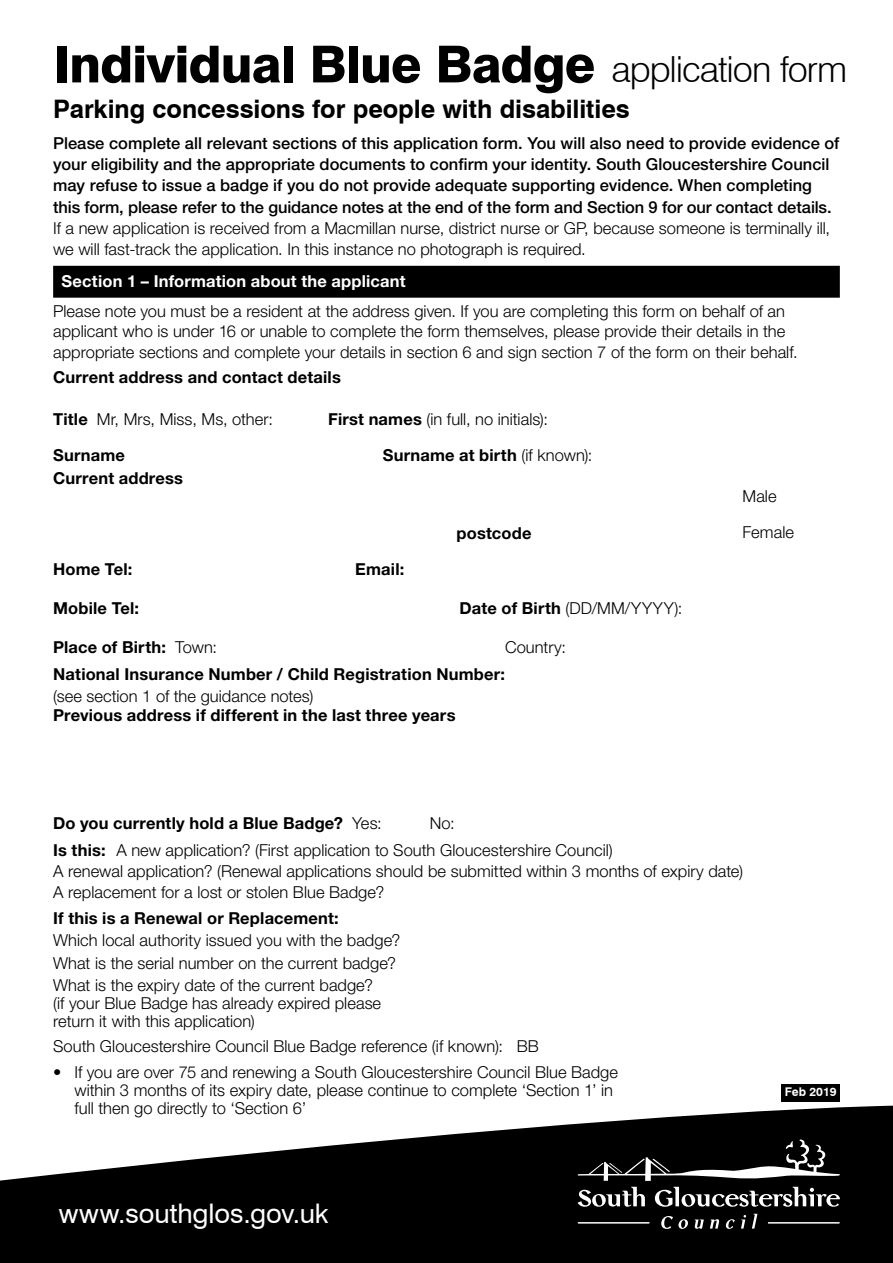
<style>
.page{position:relative;width:893px;height:1263px;background:#fff}
.page>*{position:absolute;margin:0;border:0;box-sizing:border-box;transform-origin:0 0}
.t1{font:800 51px "Swiss 721 BT";letter-spacing:-.02em;color:#000}
.t2{font:27px "Swiss 721 BT";letter-spacing:-.005em;color:#fff}
.t3{font:700 25.5px "Swiss 721 BT";letter-spacing:-.005em;color:#000}
.t4{font:300 16.5px/18px "Helvetica Neue";color:#000}
.t5{font:500 16.5px/21.3px "Helvetica Neue";color:#000}
.t6{font:700 16.5px "Helvetica Neue";letter-spacing:.01em;color:#000}
.t7{font:700 16.5px "Helvetica Neue";letter-spacing:.01em;color:#fff}
.t8{font:700 12px "Swiss 721 BT";color:#fff}
.s1{font-weight:300;font-size:36px}
.s2{font-weight:700}
.s3{font-weight:300}
</style>
<div class="page">
<div style="left:53px;top:266px;width:787px;height:32px;background:#000"></div>
<div style="left:782px;top:1084px;width:58px;height:17px;background:#000"></div>
<svg style="left:0;top:1105px;width:893px;height:158px;fill:#000"></svg>
<svg style="left:577px;top:1139px;width:263px;height:90px;background:#292929"></svg>
<h1 class="t1" style="left:53px;top:33px;width:795px">Individual Blue Badge <span class="s1">application form</span></h1>
<h3 class="t3" style="left:53px;top:94px;width:578px">Parking concessions for people with disabilities</h3>
<p class="t5" style="left:53px;top:132px;width:788px">Please complete all relevant sections of this application form. You will also need to provide evidence of your eligibility and the appropriate documents to confirm your identity. South Gloucestershire Council may refuse to issue a badge if you do not provide adequate supporting evidence. When completing this form, please refer to the guidance notes at the end of the form and Section 9 for our contact details.</p>
<p class="t4" style="left:53px;top:217px;width:778px;line-height:21.3px">If a new application is received from a Macmillan nurse, district nurse or GP, because someone is terminally ill, we will fast-track the application. In this instance no photograph is required.</p>
<p class="t7" style="left:62px;top:271px;width:345px">Section 1 – Information about the applicant</p>
<p class="t4" style="left:53px;top:301px;width:734px;line-height:19.5px">Please note you must be a resident at the address given. If you are completing this form on behalf of an applicant who is under 16 or unable to complete the form themselves, please provide their details in the</p>
<p class="t4" style="left:53px;top:342px;width:746px">appropriate sections and complete your details in section 6 and sign section 7 of the form on their behalf.</p>
<p class="t6" style="left:53px;top:367px;width:289px">Current address and contact details</p>
<p class="t4" style="left:53px;top:410px;width:221px"><span class="s2">Title</span> Mr, Mrs, Miss, Ms, other:</p>
<p class="t4" style="left:328px;top:410px;width:221px"><span class="s2">First names</span> (in full, no initials):</p>
<p class="t6" style="left:53px;top:445px;width:73px">Surname</p>
<p class="t6" style="left:383px;top:445px;width:211px">Surname at birth <span class="s3">(if known):</span></p>
<p class="t6" style="left:53px;top:467px;width:131px">Current address</p>
<p class="t6" style="left:457px;top:523px;width:76px">postcode</p>
<p class="t6" style="left:53px;top:559px;width:81px">Home Tel:</p>
<p class="t6" style="left:355px;top:559px;width:50px">Email:</p>
<p class="t6" style="left:53px;top:598px;width:87px">Mobile Tel:</p>
<p class="t4" style="left:460px;top:599px;width:224px"><span class="s2">Date of Birth</span> (DD/MM/YYYY):</p>
<p class="t6" style="left:53px;top:637px;width:165px">Place of Birth: <span class="s3">Town:</span></p>
<p class="t4" style="left:505px;top:638px;width:63px">Country:</p>
<p class="t6" style="left:53px;top:664px;width:453px">National Insurance Number / Child Registration Number:</p>
<p class="t4" style="left:53px;top:686px;width:262px">(see section 1 of the guidance notes)</p>
<p class="t6" style="left:53px;top:705px;width:404px">Previous address if different in the last three years</p>
<p class="t4" style="left:742px;top:477px;width:53px;line-height:36px">Male<br>Female</p>
<p class="t6" style="left:53px;top:813px;width:330px">Do you currently hold a Blue Badge? <span class="s3">Yes:</span></p>
<p class="t4" style="left:53px;top:809px;width:561px;line-height:27px;text-indent:377px">No:<br><span class="s2">Is this:</span> A new application? (First application to South Gloucestershire Council)</p>
<p class="t4" style="left:53px;top:860px;width:691px;line-height:21px">A renewal application? (Renewal applications should be submitted within 3 months of expiry date)<br>A replacement for a lost or stolen Blue Badge?</p>
<p class="t6" style="left:53px;top:907px;width:287px">If this is a Renewal or Replacement:</p>
<p class="t4" style="left:53px;top:928px;width:349px;line-height:22.5px">Which local authority issued you with the badge?<br>What is the serial number on the current badge?<br>What is the expiry date of the current badge?</p>
<p class="t4" style="left:53px;top:994px;width:330px">(if your Blue Badge has already expired please return it with this application)</p>
<p class="t4" style="left:53px;top:1037px;width:487px">South Gloucestershire Council Blue Badge reference (if known): BB</p>
<p class="t4" style="left:74px;top:1062px;width:545px;text-indent:-21px">• If you are over 75 and renewing a South Gloucestershire Council Blue Badge within 3 months of its expiry date, please continue to complete ‘Section 1’ in full then go directly to ‘Section 6’</p>
<h2 class="t2" style="left:59px;top:1196px;width:272px">www.southglos.gov.uk</h2>
<p class="t8" style="left:785px;top:1084px;width:53px">Feb 2019</p>
</div>
